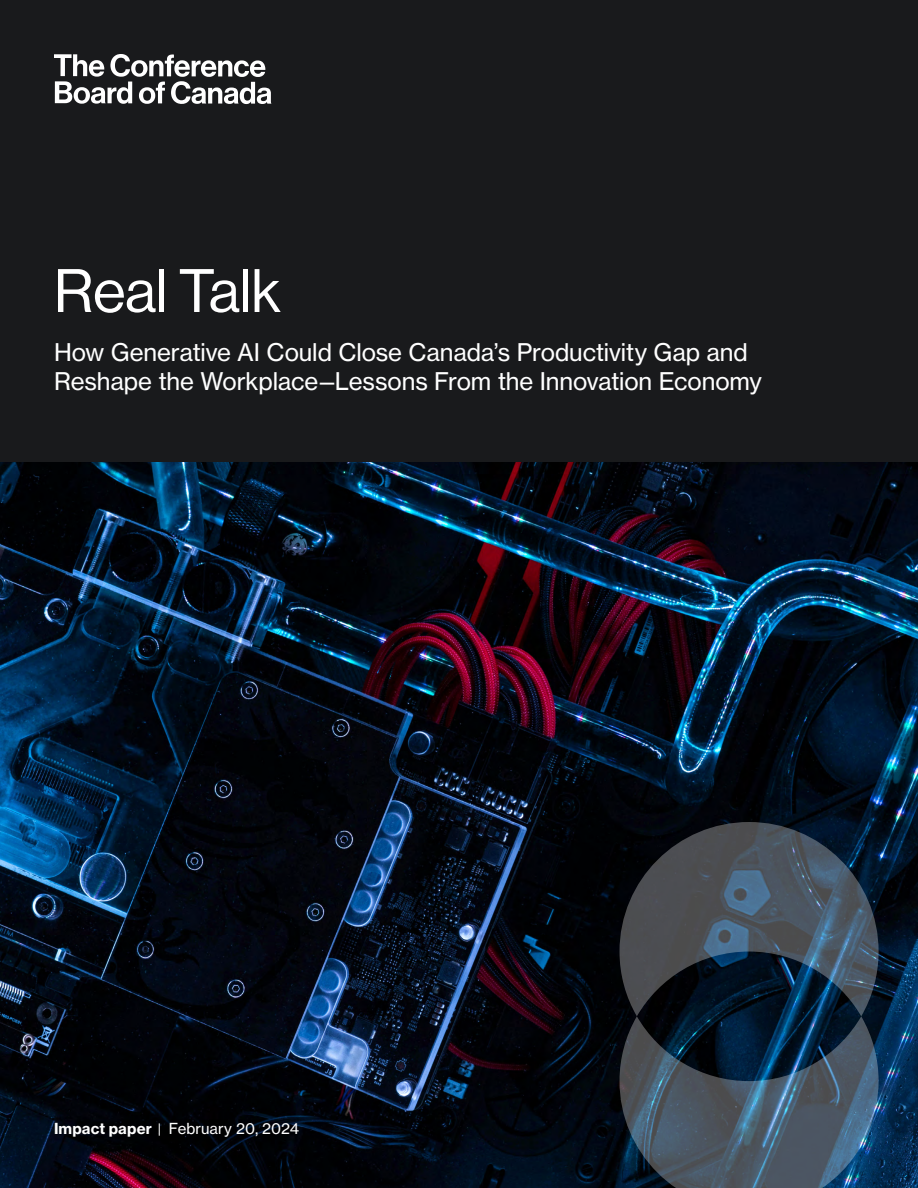
<style>
.page{position:relative;width:918px;height:1188px;background:#fff}
.page>*{position:absolute;margin:0;border:0;box-sizing:border-box;transform-origin:0 0}
.Title_A_white{font:60px "N Haas Grotesk DS Pro 55 Rg";color:#fff}
.Title_B_white{font:24px/28.5px "N Haas Grotesk TX Pro 55 Rg";letter-spacing:-.005em;color:#fff}
.Cover_date{font:15px "N Haas Grotesk TX Pro 55 Rg";letter-spacing:.005em;color:#fff}
.s1{font-family:"N Haas Grotesk TX Pro 75 Bd"}
.s2{font-size:13.5px}
</style>
<div class="page">
<img style="left:0;top:461px;width:918px;height:727px">
<div style="left:0;top:0;width:918px;height:461px;background:#191a1c"></div>
<svg style="left:54px;top:54px;width:217px;height:50px"></svg>
<svg style="left:620px;top:822px;width:259px;height:366px;background:#324352"></svg>
<h1 class="Title_A_white" style="left:54px;top:257px;width:228px">Real Talk</h1>
<h2 class="Title_B_white" style="left:54px;top:338px;width:710px">How Generative AI Could Close Canada’s Productivity Gap and<br>Reshape the Workplace—Lessons From the Innovation Economy</h2>
<p class="Cover_date" style="left:54px;top:1119px;width:247px"><span class="s1">Impact paper</span> <span class="s2">|</span> February 20, 2024</p>
</div>
